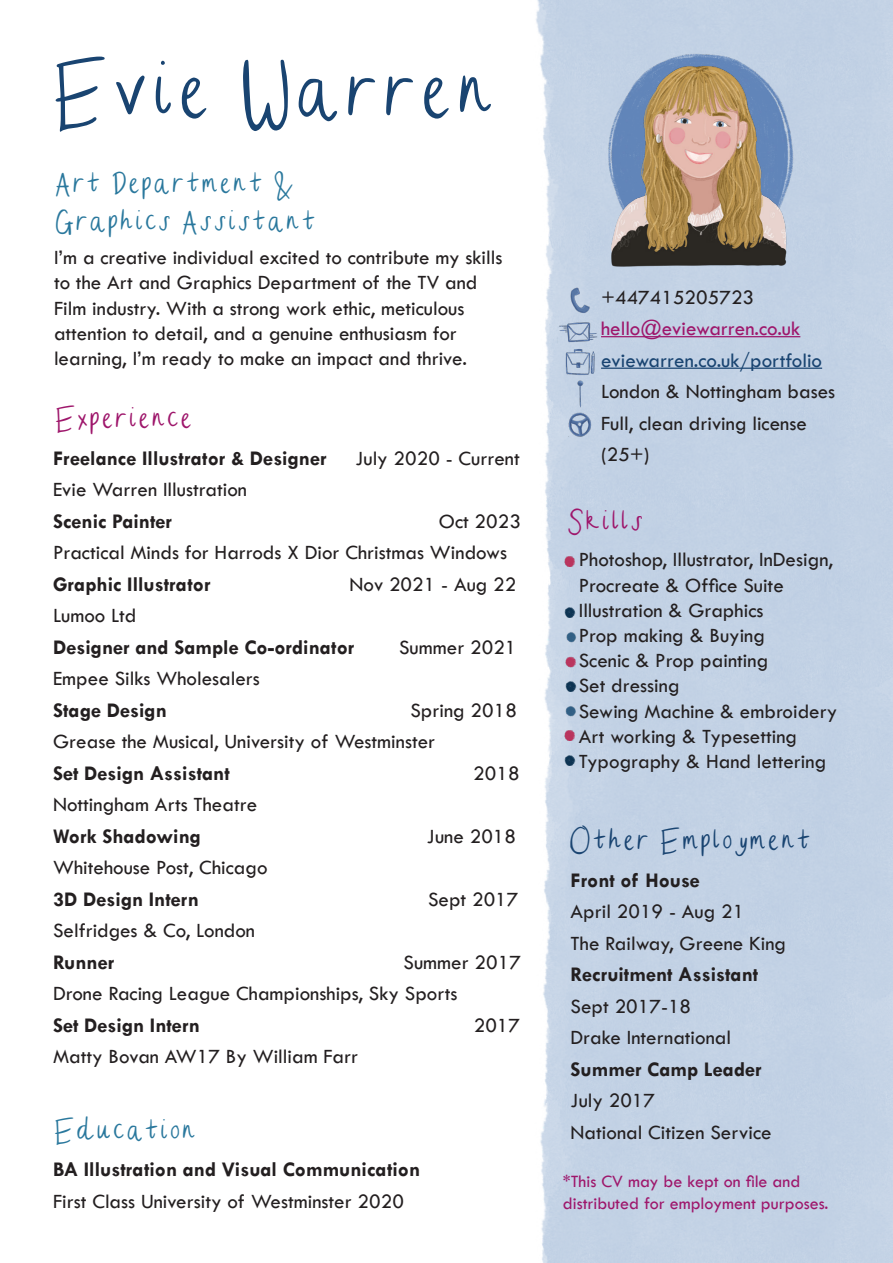
<style>
.page{position:relative;width:893px;height:1263px;background:#fff}
.page>*{position:absolute;margin:0;border:0;box-sizing:border-box;transform-origin:0 0}
.t1{font:700 102px "Molly";color:#194471}
.t2{font:700 37.5px "Molly";color:#2a789d}
.t3{font:700 37.5px "Molly";color:#9e166b}
.t4{font:700 37.5px "Molly";color:#194471}
.t5{font:21px/25.2px "Tw Cen";color:#231f20}
.t6{font:700 21px "Tw Cen";color:#231f20}
.t7{font:21px "Tw Cen";color:#194471}
.t8{font:21px "Tw Cen";color:#9e166b}
.t9{font:18px "Tw Cen";color:#9e166b}
</style>
<div class="page">
<div style="left:536px;top:0;width:357px;height:1263px;background:#c3d2e5"></div>
<div style="left:599px;top:46px;width:196px;height:218px;background:#c2d1e4"></div>
<img style="left:602px;top:57px;width:194px;height:213px">
<hr style="left:601px;top:336px;width:199px;height:1px;background:#9e166b">
<hr style="left:601px;top:368px;width:221px;height:1px;background:#194471">
<img style="left:558px;top:320px;width:41px;height:23px">
<img style="left:565px;top:283px;width:27px;height:33px">
<img style="left:565px;top:346px;width:31px;height:30px">
<img style="left:568px;top:412px;width:24px;height:24px">
<img style="left:576px;top:379px;width:9px;height:29px">
<svg style="left:564px;top:556px;width:12px;height:10px"></svg>
<svg style="left:564px;top:607px;width:12px;height:11px"></svg>
<svg style="left:566px;top:632px;width:10px;height:10px"></svg>
<svg style="left:565px;top:657px;width:12px;height:10px"></svg>
<svg style="left:565px;top:681px;width:12px;height:11px"></svg>
<svg style="left:565px;top:706px;width:11px;height:10px"></svg>
<svg style="left:564px;top:730px;width:12px;height:11px"></svg>
<svg style="left:564px;top:755px;width:12px;height:10px"></svg>
<p class="t1" style="left:50px;top:44px;width:448px">Evie Warren</p>
<p class="t2" style="left:54px;top:166px;width:242px">Art Department &amp;</p>
<p class="t2" style="left:54px;top:204px;width:264px">Graphics Assistant</p>
<p class="t5" style="left:54px;top:245px;width:450px">I’m a creative individual excited to contribute my skills to the Art and Graphics Department of the TV and<br>Film industry. With a strong work ethic, meticulous</p>
<p class="t5" style="left:54px;top:321px;width:414px">attention to detail, and a genuine enthusiasm for learning, I’m ready to make an impact and thrive.</p>
<p class="t3" style="left:54px;top:401px;width:140px">Experience</p>
<p class="t5" style="left:601px;top:284px;width:155px">+447415205723</p>
<p class="t8" style="left:601px;top:316px;width:201px">hello@eviewarren.co.uk</p>
<p class="t7" style="left:601px;top:347px;width:223px">eviewarren.co.uk/portfolio</p>
<p class="t5" style="left:601px;top:379px;width:236px">London &amp; Nottingham bases</p>
<p class="t5" style="left:601px;top:410px;width:207px">Full, clean driving license</p>
<p class="t6" style="left:53px;top:446px;width:275px">Freelance Illustrator &amp; Designer</p>
<p class="t5" style="left:601px;top:442px;width:50px">(25+)</p>
<p class="t5" style="left:355px;top:446px;width:166px">July 2020 - Current</p>
<p class="t5" style="left:53px;top:477px;width:195px">Evie Warren Illustration</p>
<p class="t6" style="left:53px;top:509px;width:121px">Scenic Painter</p>
<p class="t5" style="left:439px;top:509px;width:84px">Oct 2023</p>
<p class="t5" style="left:53px;top:540px;width:456px">Practical Minds for Harrods X Dior Christmas Windows</p>
<p class="t6" style="left:53px;top:572px;width:159px">Graphic Illustrator</p>
<p class="t5" style="left:350px;top:572px;width:168px">Nov 2021 - Aug 22</p>
<p class="t5" style="left:53px;top:603px;width:85px">Lumoo Ltd</p>
<p class="t6" style="left:53px;top:635px;width:303px">Designer and Sample Co-ordinator</p>
<p class="t5" style="left:399px;top:635px;width:119px">Summer 2021</p>
<p class="t5" style="left:53px;top:666px;width:208px">Empee Silks Wholesalers</p>
<p class="t6" style="left:53px;top:698px;width:115px">Stage Design</p>
<p class="t5" style="left:410px;top:698px;width:108px">Spring 2018</p>
<p class="t5" style="left:53px;top:729px;width:384px">Grease the Musical, University of Westminster</p>
<p class="t6" style="left:53px;top:761px;width:178px">Set Design Assistant</p>
<p class="t5" style="left:473px;top:761px;width:48px">2018</p>
<p class="t5" style="left:53px;top:792px;width:206px">Nottingham Arts Theatre</p>
<p class="t6" style="left:53px;top:824px;width:149px">Work Shadowing</p>
<p class="t5" style="left:427px;top:824px;width:91px">June 2018</p>
<p class="t5" style="left:53px;top:855px;width:216px">Whitehouse Post, Chicago</p>
<p class="t6" style="left:53px;top:887px;width:147px">3D Design Intern</p>
<p class="t5" style="left:428px;top:887px;width:92px">Sept 2017</p>
<p class="t5" style="left:53px;top:918px;width:204px">Selfridges &amp; Co, London</p>
<p class="t6" style="left:53px;top:950px;width:63px">Runner</p>
<p class="t5" style="left:404px;top:950px;width:119px">Summer 2017</p>
<p class="t5" style="left:53px;top:981px;width:406px">Drone Racing League Championships, Sky Sports</p>
<p class="t6" style="left:53px;top:1013px;width:148px">Set Design Intern</p>
<p class="t5" style="left:474px;top:1013px;width:48px">2017</p>
<p class="t5" style="left:53px;top:1044px;width:306px">Matty Bovan AW17 By William Farr</p>
<p class="t2" style="left:53px;top:1112px;width:145px">Education</p>
<p class="t6" style="left:53px;top:1157px;width:369px">BA Illustration and Visual Communication</p>
<p class="t5" style="left:53px;top:1188px;width:352px">First Class University of Westminster 2020</p>
<p class="t3" style="left:567px;top:503px;width:79px">Skills</p>
<p class="t5" style="left:579px;top:547px;width:256px">Photoshop, Illustrator, InDesign,</p>
<p class="t5" style="left:579px;top:572px;width:207px">Procreate &amp; Office Suite</p>
<p class="t5" style="left:579px;top:597px;width:186px">Illustration &amp; Graphics</p>
<p class="t5" style="left:579px;top:623px;width:188px">Prop making &amp; Buying</p>
<p class="t5" style="left:579px;top:648px;width:191px">Scenic &amp; Prop painting</p>
<p class="t5" style="left:579px;top:673px;width:102px">Set dressing</p>
<p class="t5" style="left:579px;top:698px;width:260px">Sewing Machine &amp; embroidery</p>
<p class="t5" style="left:579px;top:723px;width:220px">Art working &amp; Typesetting</p>
<p class="t5" style="left:579px;top:749px;width:249px">Typography &amp; Hand lettering</p>
<p class="t4" style="left:569px;top:823px;width:244px">Other Employment</p>
<p class="t6" style="left:571px;top:867px;width:131px">Front of House</p>
<p class="t5" style="left:571px;top:899px;width:175px">April 2019 - Aug 21</p>
<p class="t5" style="left:571px;top:930px;width:217px">The Railway, Greene King</p>
<p class="t6" style="left:571px;top:962px;width:189px">Recruitment Assistant</p>
<p class="t5" style="left:571px;top:993px;width:122px">Sept 2017-18</p>
<p class="t5" style="left:571px;top:1025px;width:162px">Drake International</p>
<p class="t6" style="left:571px;top:1056px;width:193px">Summer Camp Leader</p>
<p class="t5" style="left:571px;top:1088px;width:86px">July 2017</p>
<p class="t5" style="left:571px;top:1119px;width:203px">National Citizen Service</p>
<p class="t9" style="left:563px;top:1171px;width:239px">*This CV may be kept on file and</p>
<p class="t9" style="left:563px;top:1192px;width:267px">distributed for employment purposes.</p>
</div>
